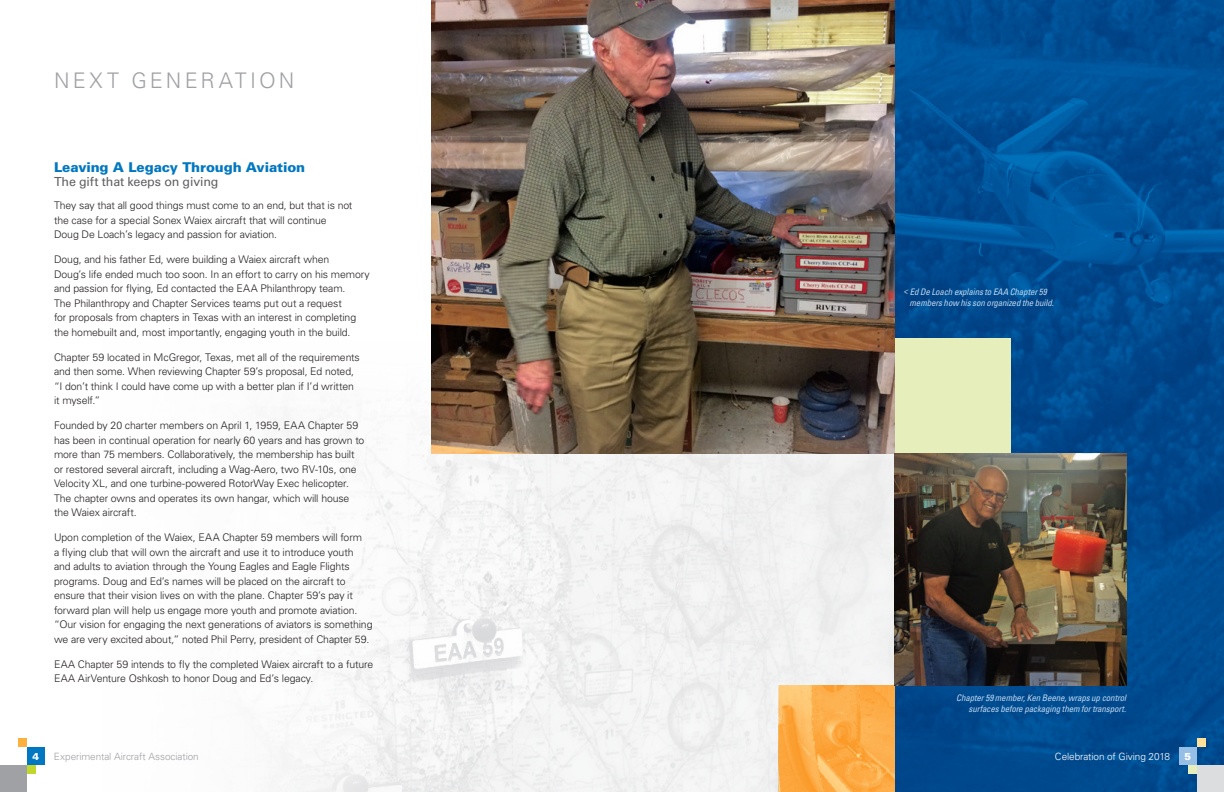
<style>
.page{position:relative;width:1224px;height:792px;background:#fff}
.page>*{position:absolute;margin:0;border:0;box-sizing:border-box;transform-origin:0 0}
.t1{font:300 21.5px "Univers LT Std";letter-spacing:.145em;color:#a0a1a5}
.t2{font:900 13.5px "Univers LT Std";letter-spacing:-.01em;color:#0077c0}
.t3{font:12.5px "Univers LT Std";letter-spacing:-.01em;color:#5f5f62}
.t4{font:300 10.5px/14.5px "Univers LT Std";letter-spacing:-.015em;color:#231f20}
.t5{font:300 10px "Univers LT Std";letter-spacing:-.01em;color:#a0a1a5}
.t6{font:300 10px "Univers LT Std";letter-spacing:-.01em;color:#fff}
.t7{font:900 10px "Univers LT Std";color:#fff}
.t8{font:italic condensed 9px/10.8px "Univers LT Std";letter-spacing:-.015em;color:#bdd6ef}
</style>
<div class="page">
<img style="left:895px;top:0;width:329px;height:792px">
<img style="left:280px;top:325px;width:615px;height:467px">
<img style="left:432px;top:0;width:463px;height:454px">
<div style="left:895px;top:338px;width:115px;height:116px;background:#e6eebc"></div>
<img style="left:895px;top:454px;width:231px;height:231px">
<div style="left:0;top:765px;width:27px;height:27px;background:#a0a1a5"></div>
<div style="left:1197px;top:765px;width:27px;height:27px;background:#dcdddf"></div>
<div style="left:27px;top:765px;width:9px;height:9px;background:#c1d72f"></div>
<div style="left:1188px;top:765px;width:9px;height:9px;background:#e6eebc"></div>
<div style="left:18px;top:738px;width:9px;height:9px;background:#fbb03f"></div>
<div style="left:1197px;top:738px;width:9px;height:9px;background:#ffe09b"></div>
<div style="left:27px;top:747px;width:18px;height:18px;background:#0077c0"></div>
<div style="left:1179px;top:747px;width:18px;height:18px;background:#97bfe6"></div>
<img style="left:779px;top:685px;width:116px;height:107px">
<h1 class="t1" style="left:54px;top:67px;width:242px">NEXT GENERATION</h1>
<p class="t2" style="left:54px;top:158px;width:253px">Leaving A Legacy Through Aviation</p>
<p class="t3" style="left:54px;top:174px;width:166px">The gift that keeps on giving</p>
<p class="t4" style="left:54px;top:198px;width:300px">They say that all good things must come to an end, but that is not the case for a special Sonex Waiex aircraft that will continue<br>Doug De Loach’s legacy and passion for aviation.</p>
<p class="t4" style="left:54px;top:252px;width:317px">Doug, and his father Ed, were building a Waiex aircraft when<br>Doug’s life ended much too soon. In an effort to carry on his memory and passion for flying, Ed contacted the EAA Philanthropy team.<br>The Philanthropy and Chapter Services teams put out a request<br>for proposals from chapters in Texas with an interest in completing the homebuilt and, most importantly, engaging youth in the build.</p>
<p class="t4" style="left:54px;top:350px;width:307px">Chapter 59 located in McGregor, Texas, met all of the requirements and then some. When reviewing Chapter 59’s proposal, Ed noted, “I don’t think I could have come up with a better plan if I’d written it myself.”</p>
<p class="t4" style="left:54px;top:418px;width:312px">Founded by 20 charter members on April 1, 1959, EAA Chapter 59 has been in continual operation for nearly 60 years and has grown to more than 75 members. Collaboratively, the membership has built or restored several aircraft, including a Wag-Aero, two RV-10s, one Velocity XL, and one turbine-powered RotorWay Exec helicopter.<br>The chapter owns and operates its own hangar, which will house the Waiex aircraft.</p>
<p class="t4" style="left:54px;top:530px;width:320px">Upon completion of the Waiex, EAA Chapter 59 members will form<br>a flying club that will own the aircraft and use it to introduce youth and adults to aviation through the Young Eagles and Eagle Flights programs. Doug and Ed’s names will be placed on the aircraft to ensure that their vision lives on with the plane. Chapter 59’s pay it forward plan will help us engage more youth and promote aviation. “Our vision for engaging the next generations of aviators is something we are very excited about,” noted Phil Perry, president of Chapter 59.</p>
<p class="t4" style="left:54px;top:657px;width:321px">EAA Chapter 59 intends to fly the completed Waiex aircraft to a future<br>EAA AirVenture Oshkosh to honor Doug and Ed’s legacy.</p>
<p class="t8" style="left:910px;top:286px;width:146px;text-indent:-6px">&lt; Ed De Loach explains to EAA Chapter 59 members how his son organized the build.</p>
<p class="t8" style="left:956px;top:693px;width:171px;text-align:right">Chapter 59 member, Ken Beene, wraps up control surfaces before packaging them for transport.</p>
<p class="t7" style="left:33px;top:750px;width:8px">4</p>
<p class="t5" style="left:54px;top:750px;width:146px">Experimental Aircraft Association</p>
<p class="t6" style="left:1055px;top:750px;width:117px">Celebration of Giving 2018</p>
<p class="t7" style="left:1185px;top:750px;width:8px">5</p>
</div>
